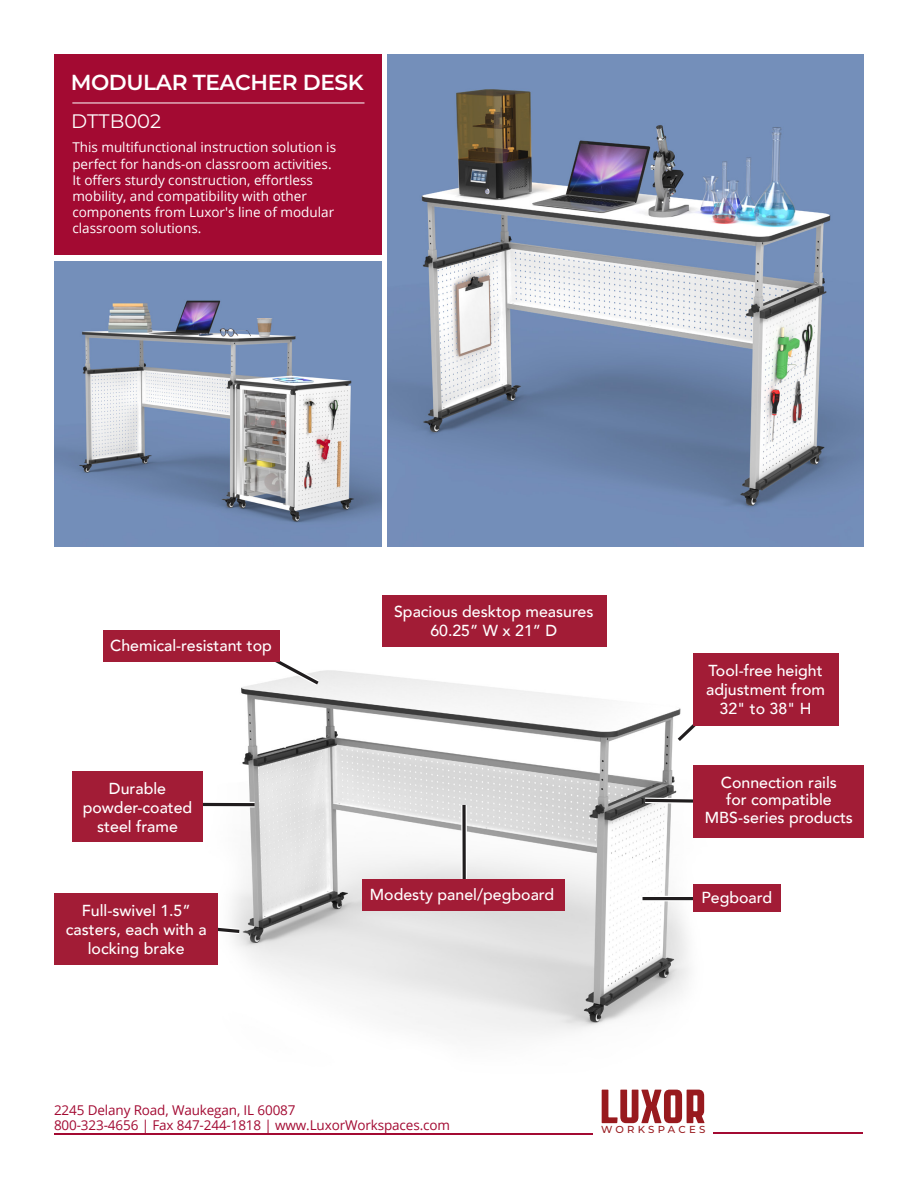
<style>
.page{position:relative;width:918px;height:1188px;background:#fff}
.page>*{position:absolute;margin:0;border:0;box-sizing:border-box;transform-origin:0 0}
.Cover_Headline_-_Col{font:600 21.75px "Montserrat";letter-spacing:-.02em;color:#fff}
.Small_Headline_cover{font:19.5px "Montserrat";color:#fff}
.t1{font:500 15.9px/19px "Avenir";color:#fff;text-align:center}
.Description_Text{font:13.5px/16.2px "Open Sans";color:#fff}
.Footer_Contact_info{font:13.5px "Open Sans";letter-spacing:-.01em;color:#a30a32}
.t2{font:500 10.2px "Montserrat";letter-spacing:.32em;color:#981a1e}
</style>
<div class="page">
<img style="left:206px;top:670px;width:514px;height:364px">
<div style="left:382px;top:595px;width:224px;height:52px;background:#a21c36"></div>
<svg style="left:236px;top:661px;width:89px;height:30px"></svg>
<div style="left:103px;top:630px;width:177px;height:32px;background:#a21c36"></div>
<svg style="left:671px;top:699px;width:51px;height:49px"></svg>
<svg style="left:218px;top:916px;width:27px;height:21px"></svg>
<svg style="left:639px;top:795px;width:54px;height:12px"></svg>
<div style="left:693px;top:766px;width:171px;height:72px;background:#a21c36"></div>
<div style="left:55px;top:893px;width:163px;height:71px;background:#a21c36"></div>
<div style="left:693px;top:653px;width:146px;height:72px;background:#a21c36"></div>
<div style="left:461px;top:805px;width:6px;height:85px;background:#fff"></div>
<svg style="left:462px;top:805px;width:4px;height:75px"></svg>
<div style="left:362px;top:880px;width:202px;height:31px;background:#a21c36"></div>
<svg style="left:203px;top:802px;width:52px;height:5px"></svg>
<hr style="left:162px;top:803px;width:93px;height:3px;background:#201d1e">
<div style="left:72px;top:772px;width:131px;height:70px;background:#a21c36"></div>
<svg style="left:643px;top:896px;width:50px;height:5px"></svg>
<hr style="left:643px;top:897px;width:92px;height:3px;background:#201d1e">
<div style="left:693px;top:884px;width:88px;height:28px;background:#a21c36"></div>
<div style="left:54px;top:54px;width:327px;height:201px;background:#a30a32"></div>
<hr style="left:72px;top:103px;width:292px;height:1px;background:#fff">
<img style="left:388px;top:54px;width:475px;height:492px">
<hr style="left:54px;top:1133px;width:538px;height:1px;background:#a30a32">
<hr style="left:713px;top:1133px;width:149px;height:1px;background:#a30a32">
<svg style="left:602px;top:1090px;width:103px;height:33px"></svg>
<img style="left:54px;top:261px;width:327px;height:285px">
<p class="Cover_Headline_-_Col" style="left:71px;top:67px;width:294px">MODULAR TEACHER DESK</p>
<p class="Small_Headline_cover" style="left:71px;top:108px;width:92px">DTTB002</p>
<p class="Description_Text" style="left:72px;top:139px;width:265px">This multifunctional instruction solution is perfect for hands-on classroom activities.<br>It offers sturdy construction, effortless mobility, and compatibility with other components from Luxor's line of modular classroom solutions.</p>
<p class="t1" style="left:110px;top:635px;width:163px">Chemical-resistant top</p>
<p class="t1" style="left:83px;top:778px;width:111px">Durable powder-coated steel frame</p>
<p class="t1" style="left:66px;top:900px;width:142px">Full-swivel 1.5” casters, each with a locking brake</p>
<p class="t1" style="left:394px;top:601px;width:201px">Spacious desktop measures<br>60.25” W x 21” D</p>
<p class="t1" style="left:370px;top:884px;width:186px">Modesty panel/pegboard</p>
<p class="t1" style="left:706px;top:660px;width:120px">Tool-free height adjustment from<br>32" to 38" H</p>
<p class="t1" style="left:705px;top:773px;width:150px;line-height:17.5px">Connection rails<br>for compatible<br>MBS-series products</p>
<p class="t1" style="left:701px;top:887px;width:72px">Pegboard</p>
<p class="Footer_Contact_info" style="left:54px;top:1101px;width:243px">2245 Delany Road, Waukegan, IL 60087</p>
<p class="Footer_Contact_info" style="left:54px;top:1116px;width:398px">800-323-4656 | Fax 847-244-1818 | www.LuxorWorkspaces.com</p>
<p class="t2" style="left:601px;top:1123px;width:106px">WORKSPACES</p>
</div>
